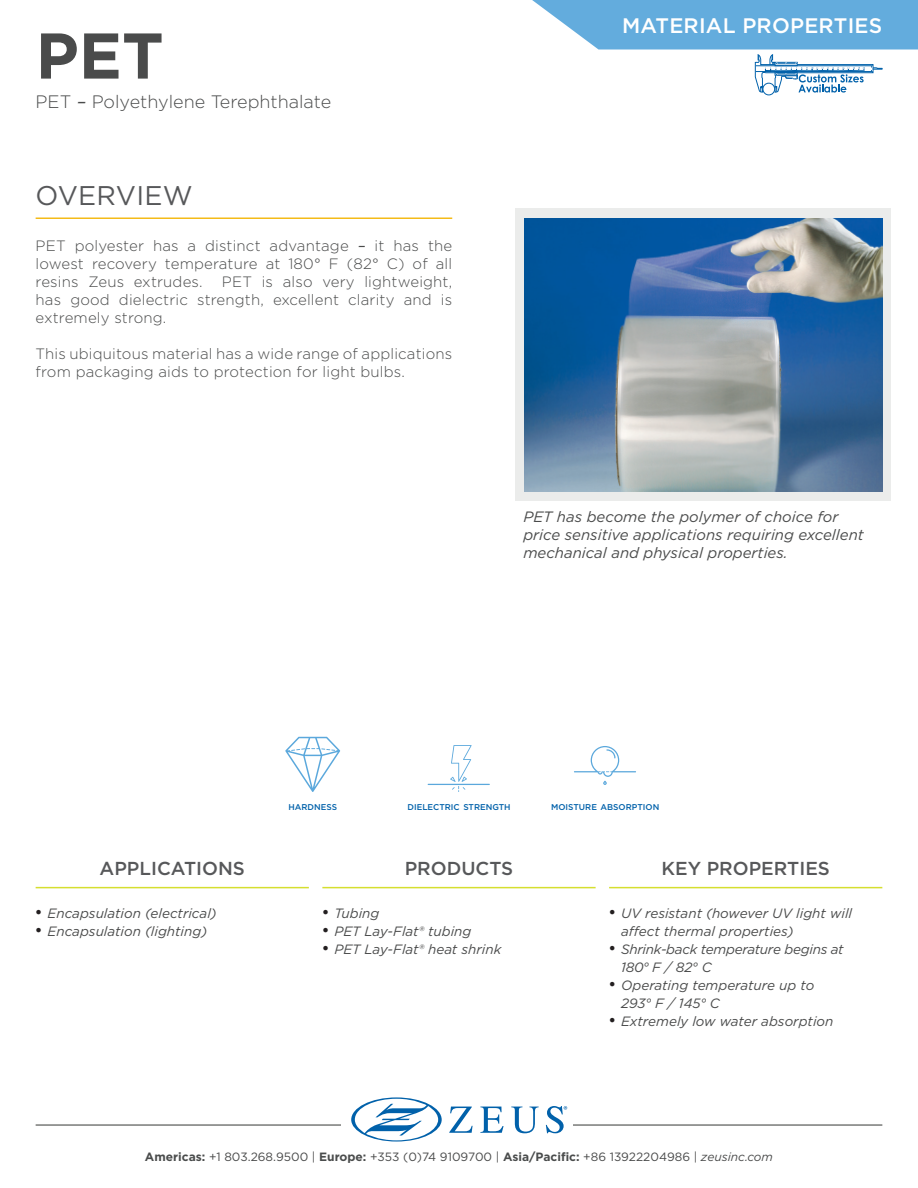
<style>
.page{position:relative;width:918px;height:1188px;background:#fff}
.page>*{position:absolute;margin:0;border:0;box-sizing:border-box;transform-origin:0 0}
.t1{font:700 64.5px "Gotham";color:#4a4b4b}
.t2{font:27px "Gotham";letter-spacing:.01em;color:#57585a}
.t3{font:500 21px "Gotham";letter-spacing:.01em;color:#fff}
.t4{font:500 18.75px "Gotham";color:#57585a}
.t5{font:300 18px "Gotham";color:#4a4b4b}
.t6{font:300 15px/18px "Gotham";letter-spacing:.01em;color:#4a4b4b;text-align:justify}
.t7{font:italic 15px/18px "Gotham";color:#4a4b4b}
.t8{font:italic 13.5px/18px "Gotham";color:#4a4b4b}
.t9{font:italic 13.5px/18px "Gotham";letter-spacing:-.02em;color:#4a4b4b}
.t10{font:12px "Gotham";color:#4a4b4b}
.t11{font:500 8.4px "Gotham";color:#0161aa}
.s1{font-weight:400;font-style:italic}
.s2{font-family:"Times New Roman";font-style:normal;font-size:18px;color:#231f20}
.s3{font-weight:700;color:#4a4c4c}
.s4{font-style:italic}
</style>
<div class="page">
<hr style="left:36px;top:1124px;width:846px;height:2px;background:#797a78">
<div style="left:341px;top:1101px;width:232px;height:35px;background:#fff"></div>
<svg style="left:449px;top:1107px;width:24px;height:26px"></svg>
<svg style="left:480px;top:1107px;width:24px;height:26px"></svg>
<svg style="left:511px;top:1107px;width:28px;height:26px"></svg>
<svg style="left:351px;top:1097px;width:91px;height:45px"></svg>
<svg style="left:546px;top:1106px;width:21px;height:27px"></svg>
<div style="left:515px;top:209px;width:376px;height:292px;background:#ebeceb"></div>
<img style="left:524px;top:218px;width:358px;height:274px">
<hr style="left:609px;top:887px;width:273px;height:1px;background:#d5df30">
<hr style="left:322px;top:887px;width:274px;height:1px;background:#d5df30">
<hr style="left:36px;top:887px;width:273px;height:1px;background:#d5df30">
<svg style="left:285px;top:737px;width:55px;height:55px"></svg>
<svg style="left:428px;top:745px;width:62px;height:47px"></svg>
<svg style="left:574px;top:746px;width:62px;height:39px"></svg>
<hr style="left:36px;top:218px;width:416px;height:1px;background:#f4bb18">
<svg style="left:532px;top:0;width:386px;height:93px"></svg>
<div style="left:763px;top:83px;width:12px;height:12px;background:#fff;border-radius:50%"></div>
<div style="left:763px;top:83px;width:12px;height:12px;border:1px solid #0161aa;border-radius:50%"></div>
<h1 class="t1" style="left:36px;top:13px;width:130px">PET</h1>
<p class="t5" style="left:36px;top:91px;width:297px">PET <span class="s1">–</span> Polyethylene Terephthalate</p>
<h2 class="t2" style="left:36px;top:178px;width:159px">OVERVIEW</h2>
<p class="t6" style="left:36px;top:236px;width:418px">PET polyester has a distinct advantage <span class="s1">–</span> it has the lowest recovery temperature at 180° F (82° C) of all resins Zeus extrudes.</p>
<p class="t6" style="left:36px;top:272px;width:418px;text-indent:186px">PET is also very lightweight, has good dielectric strength, excellent clarity and is extremely strong.</p>
<p class="t6" style="left:36px;top:344px;width:418px">This ubiquitous material has a wide range of applications from packaging aids to protection for light bulbs.</p>
<h3 class="t3" style="left:622px;top:12px;width:262px">MATERIAL PROPERTIES</h3>
<p class="t7" style="left:523px;top:507px;width:342px">PET has become the polymer of choice for price sensitive applications requiring excellent mechanical and physical properties.</p>
<p class="t11" style="left:288px;top:802px;width:50px">HARDNESS</p>
<p class="t11" style="left:408px;top:802px;width:105px">DIELECTRIC STRENGTH</p>
<p class="t11" style="left:551px;top:802px;width:110px">MOISTURE ABSORPTION</p>
<p class="t4" style="left:100px;top:856px;width:147px">APPLICATIONS</p>
<p class="t4" style="left:405px;top:856px;width:110px">PRODUCTS</p>
<p class="t4" style="left:661px;top:856px;width:170px">KEY PROPERTIES</p>
<p class="t8" style="left:36px;top:904px;width:183px"><span class="s2">•</span> Encapsulation (electrical)</p>
<p class="t8" style="left:36px;top:922px;width:173px"><span class="s2">•</span> Encapsulation (lighting)</p>
<p class="t8" style="left:322px;top:904px;width:59px"><span class="s2">•</span> Tubing</p>
<p class="t8" style="left:322px;top:922px;width:151px"><span class="s2">•</span> PET Lay-Flat® tubing</p>
<p class="t8" style="left:322px;top:940px;width:180px"><span class="s2">•</span> PET Lay-Flat® heat shrink</p>
<p class="t8" style="left:621px;top:904px;width:233px;text-indent:-12px"><span class="s2">•</span> UV resistant (however UV light will affect thermal properties)</p>
<p class="t9" style="left:621px;top:940px;width:224px;text-indent:-12px"><span class="s2">•</span> Shrink-back temperature begins at<br>180° F / 82° C</p>
<p class="t8" style="left:621px;top:976px;width:195px;text-indent:-12px"><span class="s2">•</span> Operating temperature up to<br>293° F / 145° C</p>
<p class="t8" style="left:609px;top:1012px;width:226px"><span class="s2">•</span> Extremely low water absorption</p>
<p class="t10" style="left:145px;top:1149px;width:630px"><span class="s3">Americas:</span> +1 803.268.9500 | <span class="s3">Europe:</span> +353 (0)74 9109700 | <span class="s3">Asia/Pacific:</span> +86 13922204986 | <span class="s4">zeusinc.com</span></p>
</div>
